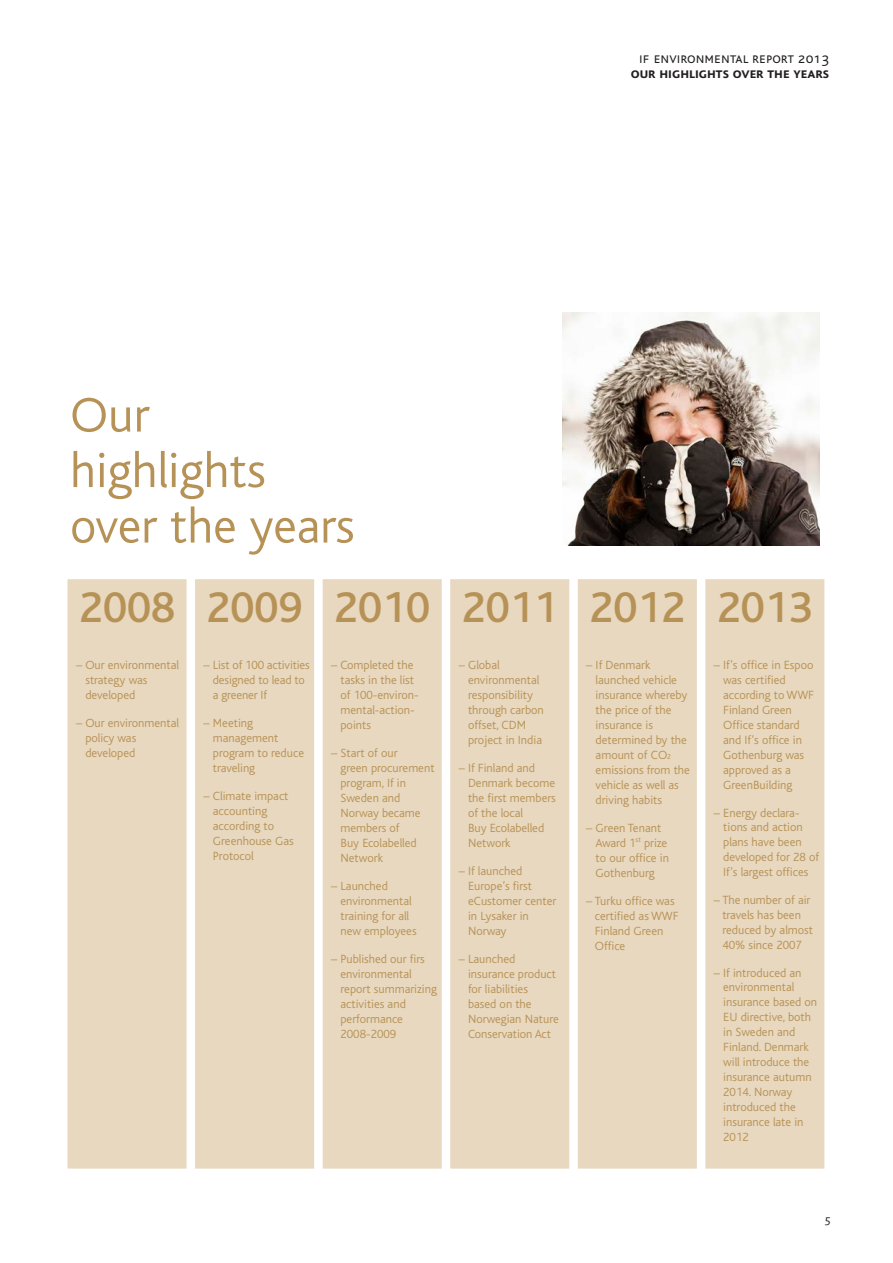
<style>
.page{position:relative;width:893px;height:1263px;background:#fff}
.page>*{position:absolute;margin:0;border:0;box-sizing:border-box;transform-origin:0 0}
.Rubrik{font:300 51px/55.5px "Bliss If";color:#b79256}
.t1{font:500 45px "Bliss If";color:#b79256}
.t2{font:300 15.6px/15px "Bliss If Caps";color:#231f20;text-align:center}
.t3{font:300 12.45px/15px "Bliss If";color:#b79256}
.t4{font:300 12px "Bliss If Caps";color:#231f20}
.s1{font-weight:700}
.s2{font-size:7.5px}
</style>
<div class="page">
<img style="left:562px;top:313px;width:258px;height:232px">
<div style="left:68px;top:579px;width:756px;height:589px;background:#e8d8bf"></div>
<p class="t2" style="left:631px;top:51px;width:200px">if environmental report 2013 <span class="s1">our highlights over the years</span></p>
<p class="Rubrik" style="left:70px;top:388px;width:286px">Our highlights over the years</p>
<p class="t1" style="left:79px;top:584px;width:97px">2008</p>
<p class="t1" style="left:207px;top:584px;width:97px">2009</p>
<p class="t1" style="left:334px;top:584px;width:97px">2010</p>
<p class="t1" style="left:462px;top:584px;width:97px">2011</p>
<p class="t1" style="left:589px;top:584px;width:97px">2012</p>
<p class="t1" style="left:717px;top:584px;width:97px">2013</p>
<p class="t3" style="left:85px;top:658px;width:95px;text-indent:-9px">– Our environmental strategy was developed</p>
<p class="t3" style="left:85px;top:716px;width:95px;text-indent:-9px">– Our environmental policy was developed</p>
<p class="t3" style="left:723px;top:658px;width:93px;text-indent:-9px">– If’s office in Espoo was certified according to WWF<br>Finland Green<br>Office standard and If’s office in<br>Gothenburg was approved as a<br>GreenBuilding</p>
<p class="t3" style="left:723px;top:805px;width:98px;text-indent:-9px">– Energy declara&shy;tions and action plans have been developed for 28 of<br>If’s largest offices</p>
<p class="t3" style="left:722px;top:893px;width:92px;text-indent:-8px">– The number of air travels has been reduced by almost<br>40% since 2007</p>
<p class="t3" style="left:723px;top:965px;width:96px;text-indent:-9px">– If introduced an environmental insurance based on<br>EU directive, both in Sweden and<br>Finland. Denmark will introduce the insurance autumn<br>2014. Norway introduced the insurance late in<br>2012</p>
<p class="t3" style="left:213px;top:658px;width:99px;text-indent:-9px">– List of 100 activities designed to lead to a greener If</p>
<p class="t3" style="left:213px;top:716px;width:93px;text-indent:-9px">– Meeting management program to reduce traveling</p>
<p class="t3" style="left:213px;top:789px;width:82px;text-indent:-9px">– Climate impact accounting according to<br>Greenhouse Gas<br>Protocol</p>
<p class="t3" style="left:340px;top:658px;width:78px;text-indent:-9px">– Completed the tasks in the list of 100-environ&shy;mental-action&shy;points</p>
<p class="t3" style="left:340px;top:746px;width:96px;text-indent:-9px">– Start of our<br>green procurement program, If in<br>Sweden and<br>Norway became members of<br>Buy Ecolabelled<br>Network</p>
<p class="t3" style="left:340px;top:879px;width:78px;text-indent:-9px">– Launched environmental training for all new employees</p>
<p class="t3" style="left:340px;top:951px;width:98px;text-indent:-9px">– Published our firs environmental report summarizing activities and performance<br>2008-2009</p>
<p class="t3" style="left:468px;top:658px;width:77px;text-indent:-9px">– Global environmental responsibility through carbon offset, CDM project in India</p>
<p class="t3" style="left:468px;top:761px;width:89px;text-indent:-9px">– If Finland and<br>Denmark become the first members of the local<br>Buy Ecolabelled<br>Network</p>
<p class="t3" style="left:468px;top:864px;width:90px;text-indent:-9px">– If launched<br>Europe’s first eCustomer center in Lysaker in<br>Norway</p>
<p class="t3" style="left:468px;top:951px;width:92px;text-indent:-9px">– Launched insurance product for liabilities based on the<br>Norwegian Nature<br>Conservation Act</p>
<p class="t3" style="left:596px;top:658px;width:96px;text-indent:-9px">– If Denmark launched vehicle insurance whereby the price of the insurance is determined by the amount of CO<span class="s2">2 </span>emissions from the vehicle as well as driving habits</p>
<p class="t3" style="left:596px;top:820px;width:75px;text-indent:-9px">– Green Tenant<br>Award 1<sup>st</sup> prize to our office in<br>Gothenburg</p>
<p class="t3" style="left:595px;top:893px;width:86px;text-indent:-8px">– Turku office was certified as WWF<br>Finland Green<br>Office</p>
<p class="t4" style="left:825px;top:1213px;width:7px">5</p>
</div>
